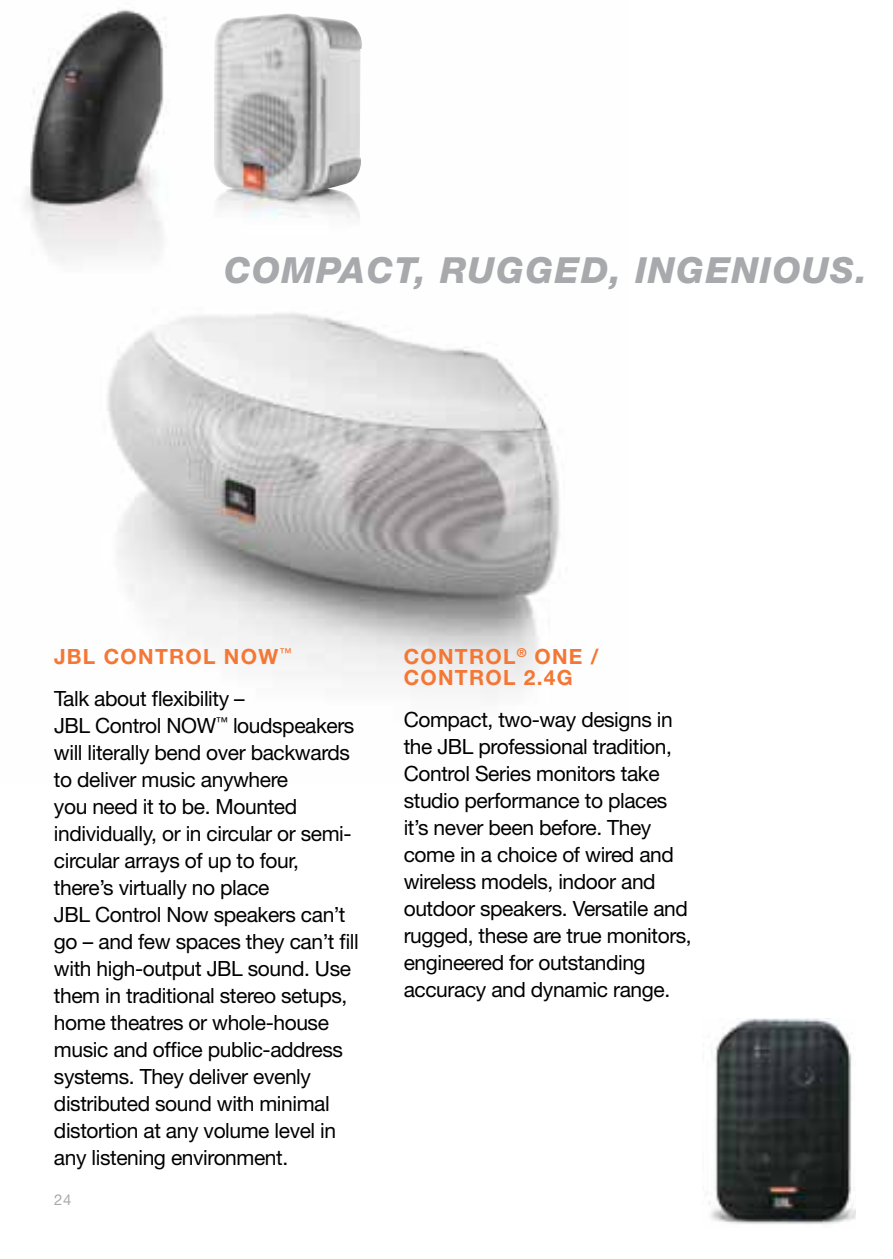
<style>
.page{position:relative;width:893px;height:1259px;background:#fff}
.page>*{position:absolute;margin:0;border:0;box-sizing:border-box;transform-origin:0 0}
.t1{font:italic 800 36px "Helvetica Neue";letter-spacing:.04em;color:#a7a9ac}
.t2{font:21px/27px "Helvetica Neue";letter-spacing:-.02em;color:#000}
.t3{font:700 21px/21px "Helvetica Neue";letter-spacing:.06em;color:#f47735}
.t4{font:15px "Helvetica Neue";color:#a7a9ac}
.s1{font-weight:700;color:#f47735}
</style>
<div class="page">
<img style="left:25px;top:9px;width:535px;height:686px">
<img style="left:708px;top:1019px;width:147px;height:205px">
<img style="left:212px;top:14px;width:150px;height:221px">
<h1 class="t1" style="left:224px;top:249px;width:644px">COMPACT, RUGGED, INGENIOUS.</h1>
<p class="t2" style="left:54px;top:635px;width:239px;line-height:42px"><span class="s1">JBL CONTROL NOW</span><sup>™<br></sup>Talk about flexibility –</p>
<p class="t2" style="left:54px;top:711px;width:306px">JBL Control Now<sup>™</sup> loudspeakers will literally bend over backwards to deliver music anywhere<br>you need it to be. Mounted individually, or in circular or semi&shy;circular arrays of up to four, there’s virtually no place<br>JBL Control Now speakers can’t go – and few spaces they can’t fill with high-output JBL sound. Use them in traditional stereo setups, home theatres or whole-house music and office public-address systems. They deliver evenly distributed sound with minimal distortion at any volume level in any listening environment.</p>
<p class="t4" style="left:54px;top:1190px;width:19px">24</p>
<p class="t3" style="left:404px;top:645px;width:196px">CONTROL<sup>®</sup> ONE /<br>CONTROL 2.4G</p>
<p class="t2" style="left:404px;top:705px;width:290px">Compact, two-way designs in the JBL professional tradition,<br>Control Series monitors take studio performance to places it’s never been before. They come in a choice of wired and wireless models, indoor and outdoor speakers. Versatile and rugged, these are true monitors, engineered for outstanding accuracy and dynamic range.</p>
</div>
